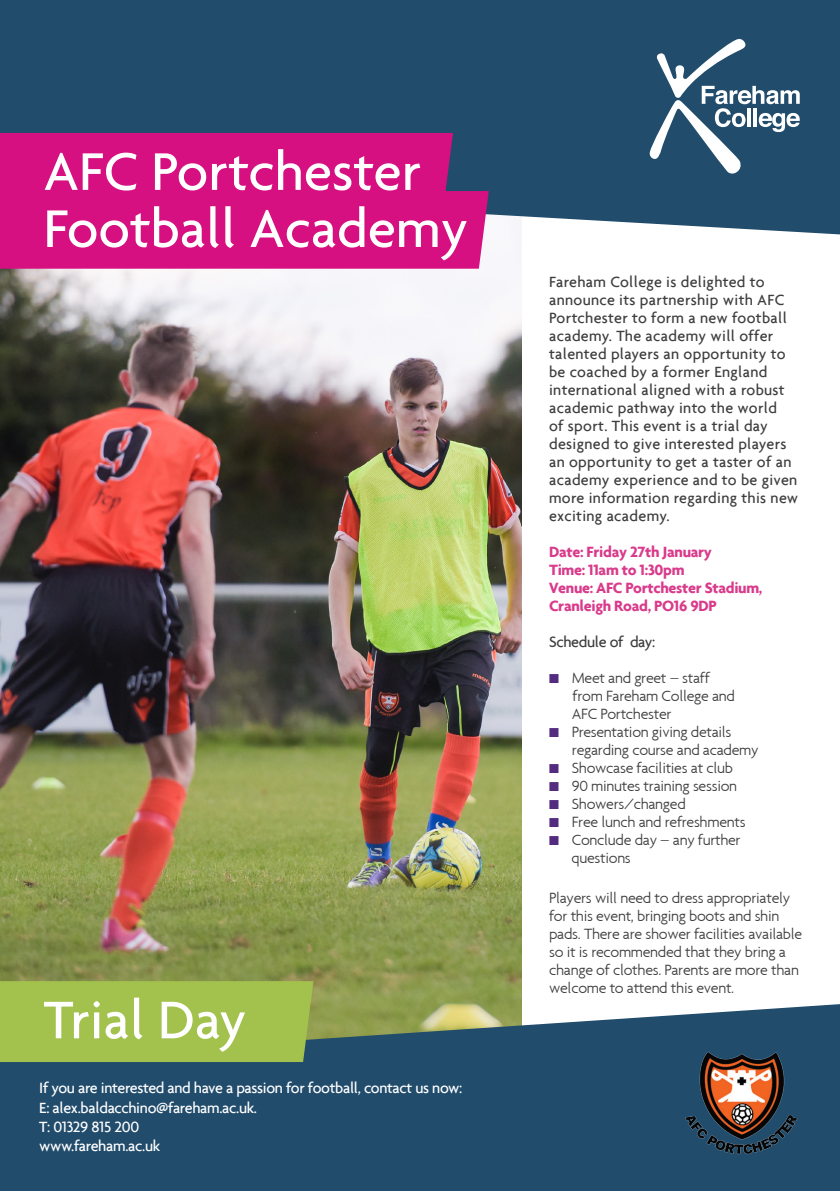
<style>
.page{position:relative;width:840px;height:1191px;background:#fff}
.page>*{position:absolute;margin:0;border:0;box-sizing:border-box;transform-origin:0 0}
.t1{font:500 57.2px "Agenda";color:#fff}
.Bullet_copy_purple_b{font:300 16px/18px "Agenda";letter-spacing:-.02em;color:#3e3e3f}
.t2{font:500 16px/18px "Agenda";letter-spacing:.02em;color:#3e3e3f}
.t3{font:500 16px "Agenda";letter-spacing:-.02em;color:#fff}
.t4{font:700 16px/18px "Agenda";letter-spacing:-.02em;color:#d93a8b}
.t5{font:500 16px "Agenda";letter-spacing:-.02em;color:#3e3e3f}
.s1{color:#532c7f}
</style>
<div class="page">
<img style="left:0;top:234px;width:521px;height:770px">
<div style="left:0;top:0;width:839px;height:234px;background:#214c6c"></div>
<svg style="left:649px;top:39px;width:150px;height:135px"></svg>
<svg style="left:0;top:1004px;width:839px;height:187px;background:#2d556f"></svg>
<img style="left:680px;top:1049px;width:119px;height:108px">
<div style="left:0;top:133px;width:488px;height:136px;background:#d61081"></div>
<div style="left:0;top:981px;width:313px;height:81px;background:#a2c24d"></div>
<p class="t1" style="left:43px;top:137px;width:379px">AFC Portchester</p>
<p class="t1" style="left:43px;top:194px;width:426px">Football Academy</p>
<p class="t1" style="left:44px;top:985px;width:204px">Trial Day</p>
<p class="t3" style="left:39px;top:1078px;width:424px">If you are interested and have a passion for football, contact us now:</p>
<p class="t3" style="left:39px;top:1097px;width:219px">E: alex.baldacchino@fareham.ac.uk.</p>
<p class="t3" style="left:39px;top:1116px;width:102px">T: 01329 815 200</p>
<p class="t3" style="left:39px;top:1136px;width:122px">www.fareham.ac.uk</p>
<p class="t2" style="left:549px;top:272px;width:250px">Fareham College is delighted to announce its partnership with AFC<br>Portchester to form a new football academy. The academy will offer talented players an opportunity to be coached by a former England international aligned with a robust academic pathway into the world<br>of sport. This event is a trial day designed to give interested players an opportunity to get a taster of an academy experience and to be given more information regarding this new exciting academy.</p>
<p class="t4" style="left:549px;top:542px;width:164px">Date: Friday 27th January</p>
<p class="t4" style="left:549px;top:560px;width:137px">Time: 11am to 1:30pm</p>
<p class="t4" style="left:549px;top:578px;width:215px">Venue: AFC Portchester Stadium,<br>Cranleigh Road, PO16 9DP</p>
<p class="t5" style="left:549px;top:632px;width:108px">Schedule of day:</p>
<p class="Bullet_copy_purple_b" style="left:549px;top:668px;width:162px"><span class="s1">■</span> Meet and greet – staff</p>
<p class="Bullet_copy_purple_b" style="left:572px;top:686px;width:164px">from Fareham College and</p>
<p class="Bullet_copy_purple_b" style="left:571px;top:704px;width:101px">AFC Portchester</p>
<p class="Bullet_copy_purple_b" style="left:549px;top:722px;width:184px"><span class="s1">■</span> Presentation giving details</p>
<p class="Bullet_copy_purple_b" style="left:571px;top:740px;width:188px">regarding course and academy</p>
<p class="Bullet_copy_purple_b" style="left:549px;top:758px;width:185px"><span class="s1">■</span> Showcase facilities at club</p>
<p class="Bullet_copy_purple_b" style="left:549px;top:776px;width:189px"><span class="s1">■</span> 90 minutes training session</p>
<p class="Bullet_copy_purple_b" style="left:549px;top:794px;width:138px"><span class="s1">■</span> Showers/changed</p>
<p class="Bullet_copy_purple_b" style="left:549px;top:812px;width:198px"><span class="s1">■</span> Free lunch and refreshments</p>
<p class="Bullet_copy_purple_b" style="left:549px;top:830px;width:193px"><span class="s1">■</span> Conclude day – any further</p>
<p class="Bullet_copy_purple_b" style="left:571px;top:848px;width:61px">questions</p>
<p class="Bullet_copy_purple_b" style="left:549px;top:888px;width:254px">Players will need to dress appropriately for this event, bringing boots and shin pads. There are shower facilities available so it is recommended that they bring a change of clothes. Parents are more than welcome to attend this event.</p>
</div>
